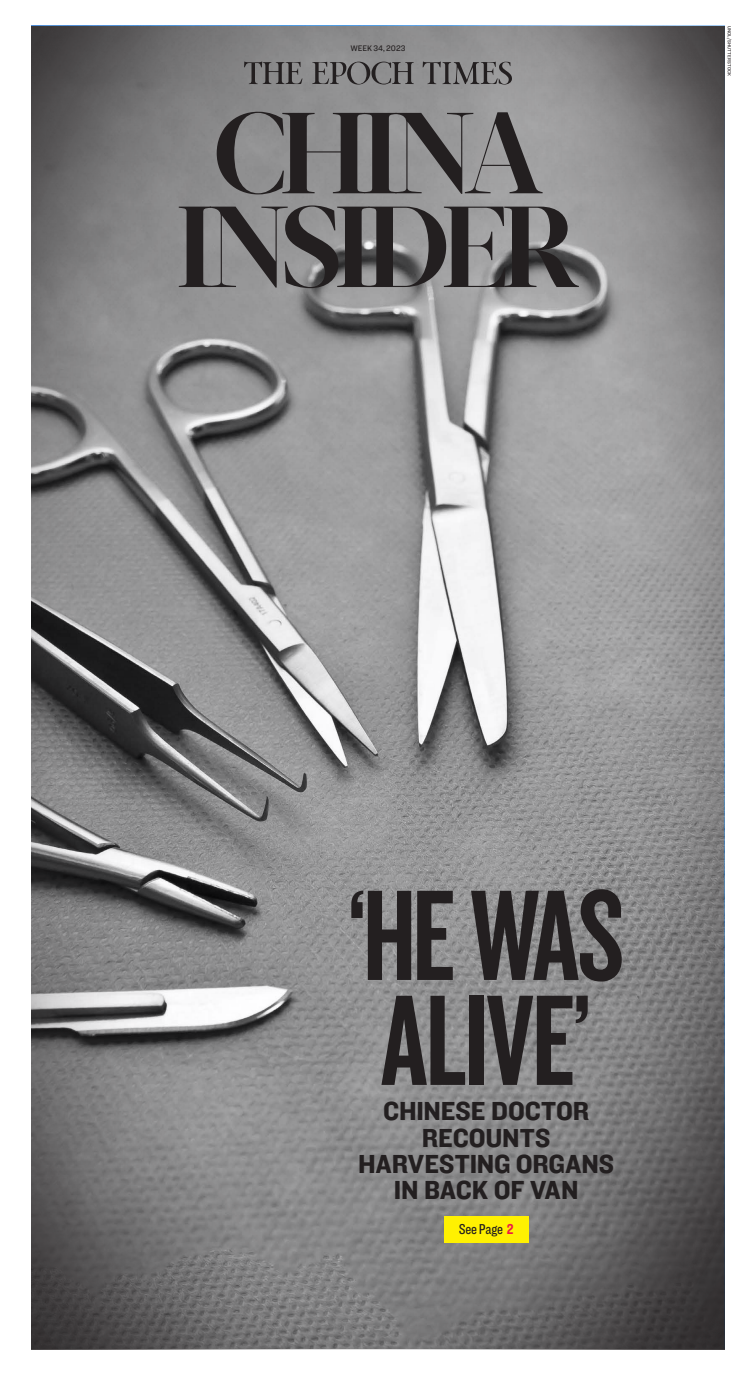
<style>
.page{position:relative;width:756px;height:1386px;background:#fff}
.page>*{position:absolute;margin:0;border:0;box-sizing:border-box;transform-origin:0 0}
.t1{font:133.88px/105px "Knockout 48 Featherweight";letter-spacing:-.015em;color:#231f20}
.t2{font:700 114.89px/93.7px "Acta Display";letter-spacing:-.075em;color:#231f20;text-align:center}
.t3{font:27.12px/26.2px "Knockout 51 Middleweight";letter-spacing:-.005em;color:#231f20;text-align:center}
.t4{font:500 14.88px "Ringside Compressed";letter-spacing:-.015em;color:#231f20}
.t5{font:500 8.31px "Ringside Narrow";letter-spacing:-.005em;color:#231f20}
.t6{font:500 4.81px "Ringside Narrow";letter-spacing:.02em;color:#231f20}
.s1{font-weight:700;color:#ed1845}
</style>
<div class="page">
<img style="left:32px;top:26px;width:693px;height:1323px">
<svg style="left:423px;top:61px;width:89px;height:24px;background:#747374"></svg>
<svg style="left:244px;top:61px;width:58px;height:23px"></svg>
<svg style="left:312px;top:61px;width:102px;height:24px;background:#727071"></svg>
<div style="left:444px;top:1216px;width:85px;height:26px;background:#fff101"></div>
<p class="t5" style="left:350px;top:42px;width:57px">WEEK 34, 2023</p>
<h2 class="t2" style="left:175px;top:107px;width:407px">CHINA<br>INSIDER</h2>
<p class="t6" style="left:733px;top:26px;width:52px;rotate:90deg">UNOL/SHUTTERSTOCK</p>
<h1 class="t1" style="left:348px;top:879px;width:278px">‘HE WAS<br>ALIVE’</h1>
<p class="t3" style="left:358px;top:1097px;width:258px">CHINESE DOCTOR<br>RECOUNTS<br>HARVESTING ORGANS<br>IN BACK OF VAN</p>
<p class="t4" style="left:459px;top:1219px;width:57px">See Page <span class="s1">2</span></p>
</div>
